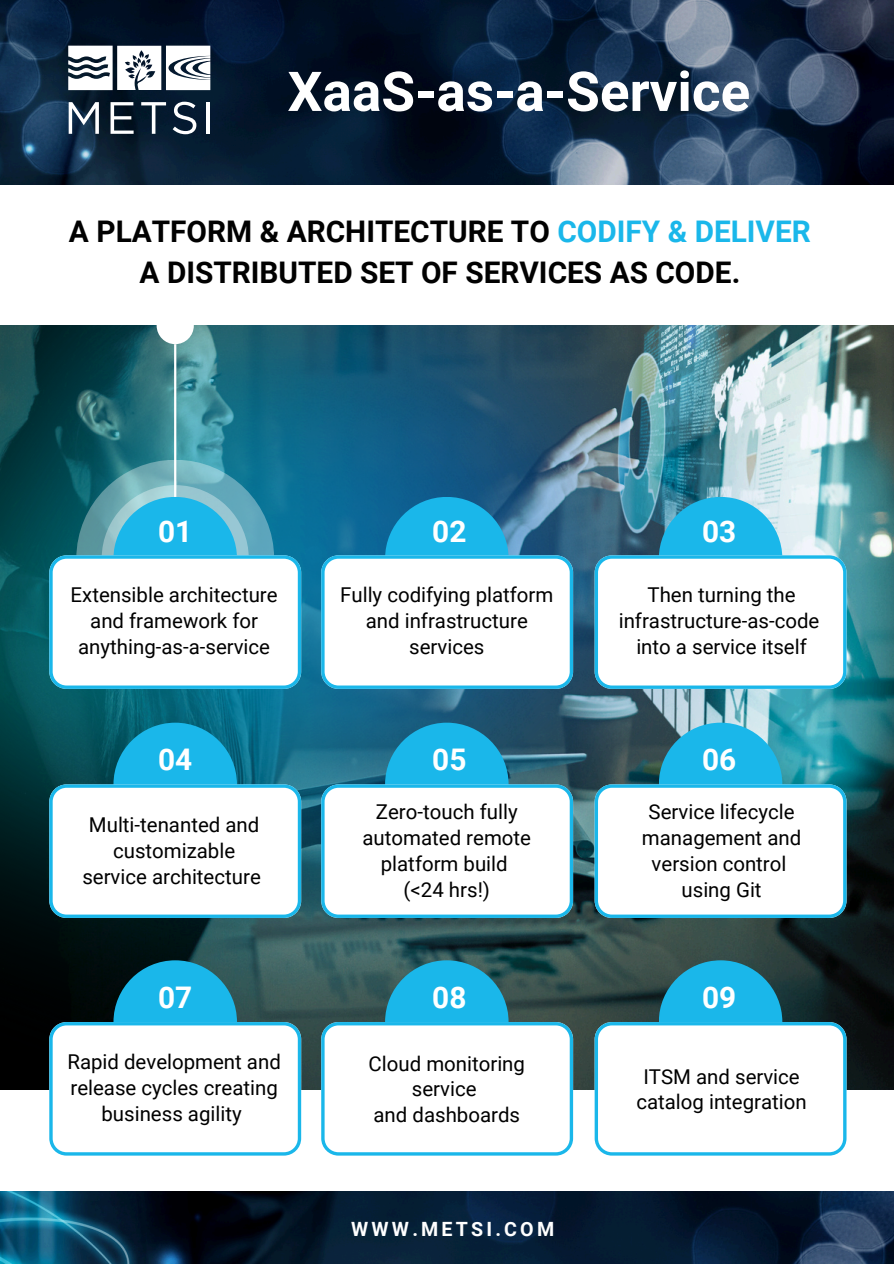
<style>
.page{position:relative;width:894px;height:1264px;background:#fff}
.page>*{position:absolute;margin:0;border:0;box-sizing:border-box;transform-origin:0 0}
.t1{font:700 54.9px "Roboto";color:#fff}
.t2{font:700 29.85px/41.5px "Roboto";color:#010101;text-align:center}
.t3{font:700 29.85px "Roboto";color:#fff}
.t4{font:20.4px/25.8px "Roboto";color:#000;text-align:center}
.t5{font:700 19.65px "Roboto";letter-spacing:.165em;color:#fff}
.s1{color:#1ab7ea}
</style>
<div class="page">
<img style="left:0;top:0;width:893px;height:184px">
<img style="left:0;top:325px;width:893px;height:763px">
<svg style="left:76px;top:460px;width:198px;height:197px"></svg>
<div style="left:113px;top:960px;width:124px;height:123px;background:#1ab7ea;border-radius:50%"></div>
<div style="left:385px;top:960px;width:123px;height:123px;background:#1ab7ea;border-radius:50%"></div>
<div style="left:658px;top:960px;width:124px;height:123px;background:#1ab7ea;border-radius:50%"></div>
<svg style="left:49px;top:1022px;width:252px;height:133px"></svg>
<svg style="left:321px;top:1022px;width:252px;height:133px"></svg>
<svg style="left:594px;top:1022px;width:252px;height:133px"></svg>
<img style="left:0;top:1191px;width:893px;height:72px">
<svg style="left:102px;top:485px;width:147px;height:147px;fill:#98c7d2"></svg>
<div style="left:113px;top:497px;width:124px;height:123px;background:#1ab7ea;border-radius:50%"></div>
<div style="left:113px;top:722px;width:124px;height:124px;background:#1ab7ea;border-radius:50%"></div>
<div style="left:385px;top:497px;width:123px;height:123px;background:#1ab7ea;border-radius:50%"></div>
<div style="left:385px;top:722px;width:123px;height:124px;background:#1ab7ea;border-radius:50%"></div>
<div style="left:658px;top:497px;width:124px;height:123px;background:#1ab7ea;border-radius:50%"></div>
<div style="left:658px;top:722px;width:124px;height:124px;background:#1ab7ea;border-radius:50%"></div>
<svg style="left:49px;top:784px;width:252px;height:134px"></svg>
<svg style="left:321px;top:784px;width:252px;height:134px"></svg>
<svg style="left:594px;top:784px;width:252px;height:134px"></svg>
<svg style="left:49px;top:555px;width:252px;height:134px"></svg>
<svg style="left:321px;top:555px;width:252px;height:134px"></svg>
<svg style="left:594px;top:555px;width:252px;height:134px"></svg>
<hr style="left:174px;top:344px;width:2px;height:153px;background:#fff">
<div style="left:157px;top:307px;width:37px;height:37px;background:#fff;border-radius:50%"></div>
<svg style="left:69px;top:102px;width:30px;height:32px"></svg>
<svg style="left:110px;top:102px;width:24px;height:32px"></svg>
<svg style="left:141px;top:102px;width:25px;height:32px"></svg>
<svg style="left:173px;top:102px;width:23px;height:32px"></svg>
<hr style="left:207px;top:102px;width:3px;height:32px;background:#fff">
<svg style="left:68px;top:46px;width:142px;height:44px"></svg>
<p class="t1" style="left:287px;top:60px;width:464px">XaaS-as-a-Service</p>
<p class="t2" style="left:69px;top:211px;width:743px">A PLATFORM &amp; ARCHITECTURE TO <span class="s1">CODIFY &amp; DELIVER<br></span>A DISTRIBUTED SET OF SERVICES AS CODE.</p>
<p class="t3" style="left:158px;top:514px;width:36px">01</p>
<p class="t3" style="left:432px;top:514px;width:36px">02</p>
<p class="t3" style="left:702px;top:514px;width:36px">03</p>
<p class="t4" style="left:71px;top:582px;width:208px">Extensible architecture and framework for anything-as-a-service</p>
<p class="t4" style="left:340px;top:582px;width:215px">Fully codifying platform and infrastructure services</p>
<p class="t4" style="left:618px;top:582px;width:202px">Then turning the infrastructure-as-code</p>
<p class="t4" style="left:636px;top:634px;width:172px">into a service itself</p>
<p class="t3" style="left:158px;top:742px;width:36px">04</p>
<p class="t4" style="left:82px;top:812px;width:180px">Multi-tenanted and customizable service architecture</p>
<p class="t3" style="left:158px;top:980px;width:36px">07</p>
<p class="t3" style="left:432px;top:742px;width:36px">05</p>
<p class="t4" style="left:362px;top:799px;width:170px">Zero-touch fully automated remote platform build</p>
<p class="t4" style="left:403px;top:877px;width:88px">(&lt;24 hrs!)</p>
<p class="t3" style="left:432px;top:980px;width:36px">08</p>
<p class="t4" style="left:67px;top:1049px;width:215px">Rapid development and release cycles creating business agility</p>
<p class="t4" style="left:368px;top:1050px;width:158px">Cloud monitoring service</p>
<p class="t4" style="left:373px;top:1102px;width:148px">and dashboards</p>
<p class="t5" style="left:351px;top:1217px;width:204px">WWW.METSI.COM</p>
<p class="t3" style="left:702px;top:742px;width:36px">06</p>
<p class="t4" style="left:641px;top:799px;width:161px">Service lifecycle management and version control</p>
<p class="t4" style="left:681px;top:877px;width:81px">using Git</p>
<p class="t3" style="left:702px;top:980px;width:36px">09</p>
<p class="t4" style="left:636px;top:1063px;width:172px">ITSM and service catalog integration</p>
</div>
